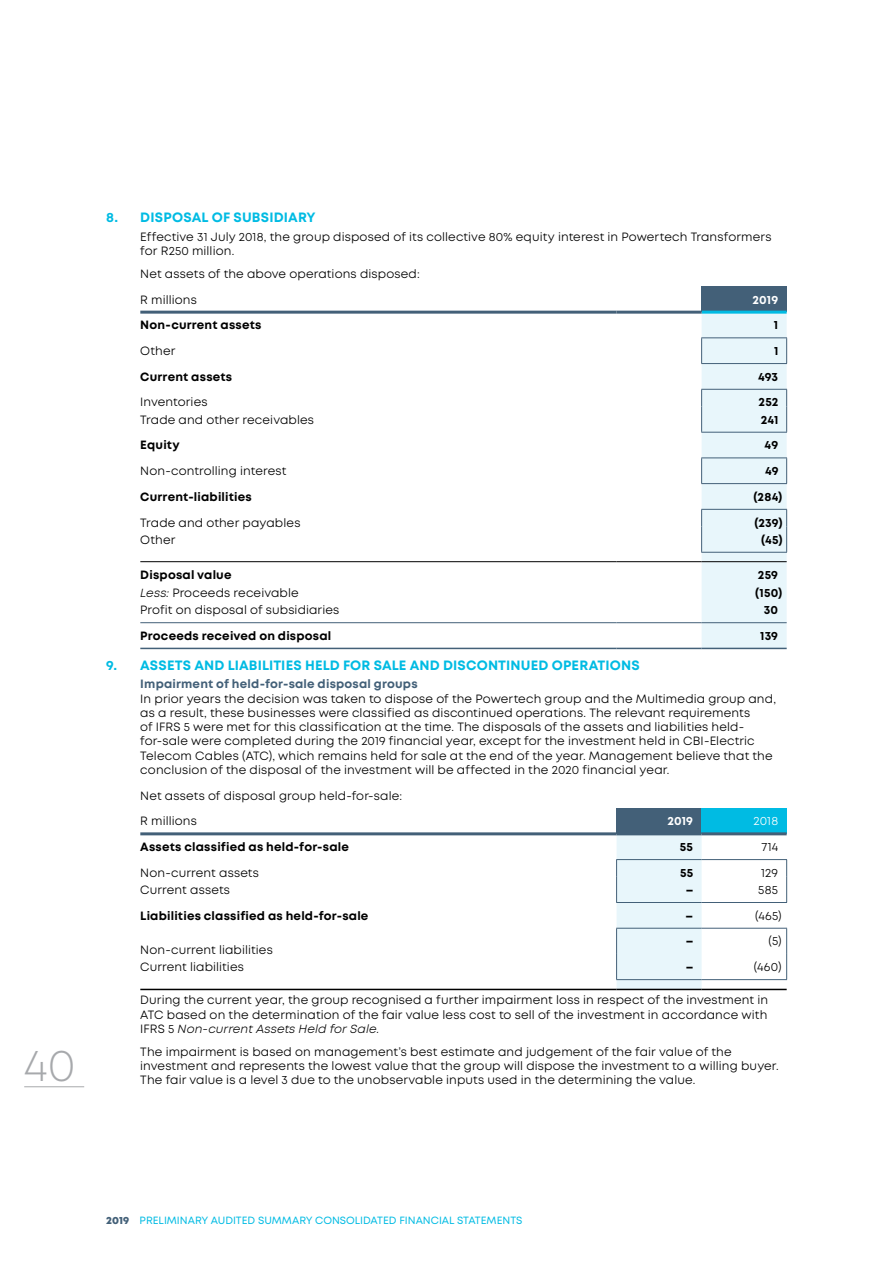
<style>
.page{position:relative;width:893px;height:1263px;background:#fff}
.page>*{position:absolute;margin:0;border:0;box-sizing:border-box;transform-origin:0 0}
.t1{font:300 45px "Mont";color:#a7a9ac}
.t2{font:700 13.5px "Mont";letter-spacing:.01em;color:#00bbe3}
.t3{font:12px/14.2px "Mont";letter-spacing:.01em;color:#000}
.t4{font:700 12px "Mont";letter-spacing:.015em;color:#000}
.t5{font:700 12px "Mont";letter-spacing:.015em;color:#436078}
.t6{font:700 12px "Mont";letter-spacing:.015em;color:#fff}
.t7{font:12px "Mont";color:#fff}
.t8{font:10.5px "Mont";color:#00bbe3}
.s1{font-style:italic}
.s2{font-weight:800;color:#436078}
</style>
<div class="page">
<hr style="left:24px;top:1086px;width:60px;height:1px;background:#a7a9ac">
<div style="left:702px;top:286px;width:85px;height:26px;background:#436078"></div>
<hr style="left:702px;top:311px;width:85px;height:3px;background:#00bbe3">
<hr style="left:140px;top:311px;width:477px;height:3px;background:#436078">
<hr style="left:617px;top:311px;width:85px;height:3px;background:#436078">
<hr style="left:140px;top:622px;width:477px;height:1px;background:#436078">
<hr style="left:617px;top:622px;width:85px;height:1px;background:#436078">
<hr style="left:140px;top:648px;width:477px;height:1px;background:#436078">
<hr style="left:617px;top:648px;width:85px;height:1px;background:#436078">
<hr style="left:702px;top:648px;width:85px;height:1px;background:#436078">
<hr style="left:140px;top:561px;width:477px;height:1px;background:#000">
<hr style="left:617px;top:561px;width:85px;height:1px;background:#000">
<svg style="left:701px;top:312px;width:86px;height:336px;background:#e1f0f6"></svg>
<hr style="left:701px;top:552px;width:86px;height:1px;background:#436078">
<hr style="left:702px;top:561px;width:85px;height:1px;background:#000">
<div style="left:617px;top:808px;width:85px;height:26px;background:#436078"></div>
<div style="left:702px;top:808px;width:85px;height:26px;background:#00bbe3"></div>
<hr style="left:140px;top:832px;width:477px;height:3px;background:#436078">
<hr style="left:702px;top:832px;width:85px;height:3px;background:#436078">
<hr style="left:140px;top:989px;width:477px;height:1px;background:#000">
<hr style="left:617px;top:989px;width:85px;height:1px;background:#000">
<hr style="left:702px;top:989px;width:85px;height:1px;background:#000">
<hr style="left:702px;top:859px;width:85px;height:1px;background:#436078">
<svg style="left:786px;top:860px;width:1px;height:42px"></svg>
<hr style="left:702px;top:902px;width:85px;height:1px;background:#436078">
<hr style="left:702px;top:928px;width:85px;height:1px;background:#436078">
<svg style="left:616px;top:834px;width:86px;height:155px;background:#e1f0f5"></svg>
<svg style="left:786px;top:928px;width:1px;height:51px"></svg>
<hr style="left:616px;top:979px;width:86px;height:1px;background:#436078">
<hr style="left:702px;top:979px;width:85px;height:1px;background:#436078">
<h1 class="t1" style="left:24px;top:1037px;width:53px">40</h1>
<p class="t2" style="left:106px;top:209px;width:211px">8. DISPOSAL OF SUBSIDIARY</p>
<p class="t3" style="left:140px;top:230px;width:633px">Effective 31 July 2018, the group disposed of its collective 80% equity interest in Powertech Transformers for R250 million.</p>
<p class="t3" style="left:140px;top:261px;width:281px;line-height:25.7px">Net assets of the above operations disposed:<br>R millions</p>
<p class="t6" style="left:752px;top:292px;width:27px">2019</p>
<p class="t4" style="left:140px;top:317px;width:123px">Non-current assets</p>
<p class="t4" style="left:774px;top:317px;width:6px">1</p>
<p class="t3" style="left:140px;top:344px;width:37px">Other</p>
<p class="t4" style="left:774px;top:343px;width:6px">1</p>
<p class="t4" style="left:140px;top:369px;width:93px">Current assets</p>
<p class="t4" style="left:758px;top:369px;width:22px">493</p>
<p class="t3" style="left:140px;top:395px;width:69px">Inventories</p>
<p class="t4" style="left:759px;top:394px;width:21px">252</p>
<p class="t3" style="left:140px;top:412px;width:175px">Trade and other receivables</p>
<p class="t4" style="left:761px;top:412px;width:19px">241</p>
<p class="t4" style="left:140px;top:437px;width:41px">Equity</p>
<p class="t4" style="left:765px;top:437px;width:15px">49</p>
<p class="t3" style="left:140px;top:464px;width:148px">Non-controlling interest</p>
<p class="t4" style="left:765px;top:463px;width:15px">49</p>
<p class="t4" style="left:140px;top:489px;width:113px">Current-liabilities</p>
<p class="t4" style="left:753px;top:489px;width:30px">(284)</p>
<p class="t3" style="left:140px;top:515px;width:162px">Trade and other payables</p>
<p class="t4" style="left:754px;top:514px;width:30px">(239)</p>
<p class="t3" style="left:140px;top:532px;width:37px">Other</p>
<p class="t4" style="left:761px;top:532px;width:23px">(45)</p>
<p class="t4" style="left:140px;top:567px;width:93px">Disposal value</p>
<p class="t4" style="left:758px;top:567px;width:22px">259</p>
<p class="t3" style="left:140px;top:586px;width:160px"><span class="s1">Less:</span> Proceeds receivable</p>
<p class="t4" style="left:755px;top:585px;width:29px">(150)</p>
<p class="t3" style="left:140px;top:603px;width:201px">Profit on disposal of subsidiaries</p>
<p class="t4" style="left:764px;top:602px;width:16px">30</p>
<p class="t4" style="left:140px;top:628px;width:192px">Proceeds received on disposal</p>
<p class="t4" style="left:760px;top:628px;width:19px">139</p>
<p class="t2" style="left:106px;top:656px;width:535px">9. ASSETS AND LIABILITIES HELD FOR SALE AND DISCONTINUED OPERATIONS</p>
<p class="t5" style="left:140px;top:676px;width:279px">Impairment of held-for-sale disposal groups</p>
<p class="t3" style="left:140px;top:691px;width:637px">In prior years the decision was taken to dispose of the Powertech group and the Multimedia group and, as a result, these businesses were classified as discontinued operations. The relevant requirements<br>of IFRS 5 were met for this classification at the time. The disposals of the assets and liabilities held&shy;for-sale were completed during the 2019 financial year, except for the investment held in CBI-Electric Telecom Cables (ATC), which remains held for sale at the end of the year. Management believe that the conclusion of the disposal of the investment will be affected in the 2020 financial year.</p>
<p class="t3" style="left:140px;top:783px;width:263px;line-height:25.7px">Net assets of disposal group held-for-sale:<br>R millions</p>
<p class="t6" style="left:667px;top:813px;width:27px">2019</p>
<p class="t7" style="left:754px;top:813px;width:26px">2018</p>
<p class="t4" style="left:140px;top:839px;width:210px">Assets classified as held-for-sale</p>
<p class="t4" style="left:680px;top:839px;width:15px">55</p>
<p class="t3" style="left:761px;top:840px;width:18px">714</p>
<p class="t3" style="left:140px;top:865px;width:120px">Non-current assets</p>
<p class="t4" style="left:680px;top:865px;width:15px">55</p>
<p class="t3" style="left:761px;top:865px;width:18px">129</p>
<p class="t3" style="left:140px;top:883px;width:91px">Current assets</p>
<p class="t4" style="left:686px;top:882px;width:9px">–</p>
<p class="t3" style="left:758px;top:883px;width:21px">585</p>
<p class="t4" style="left:140px;top:908px;width:230px">Liabilities classified as held-for-sale</p>
<p class="t4" style="left:685px;top:908px;width:9px">–</p>
<p class="t3" style="left:755px;top:908px;width:28px">(465)</p>
<p class="t3" style="left:140px;top:943px;width:134px">Non-current liabilities</p>
<p class="t4" style="left:686px;top:933px;width:9px">–</p>
<p class="t3" style="left:769px;top:934px;width:15px">(5)</p>
<p class="t3" style="left:140px;top:960px;width:105px">Current liabilities</p>
<p class="t4" style="left:686px;top:959px;width:9px">–</p>
<p class="t3" style="left:754px;top:960px;width:29px">(460)</p>
<p class="t3" style="left:140px;top:993px;width:629px;text-align:justify">During the current year, the group recognised a further impairment loss in respect of the investment in ATC based on the determination of the fair value less cost to sell of the investment in accordance with IFRS 5 <span class="s1">Non-current Assets Held for Sale.</span></p>
<p class="t3" style="left:140px;top:1044px;width:640px">The impairment is based on management’s best estimate and judgement of the fair value of the investment and represents the lowest value that the group will dispose the investment to a willing buyer.<br>The fair value is a level 3 due to the unobservable inputs used in the determining the value.</p>
<p class="t8" style="left:106px;top:1214px;width:418px"><span class="s2">2019</span> PRELIMINARY AUDITED SUMMARY CONSOLIDATED FINANCIAL STATEMENTS</p>
</div>
